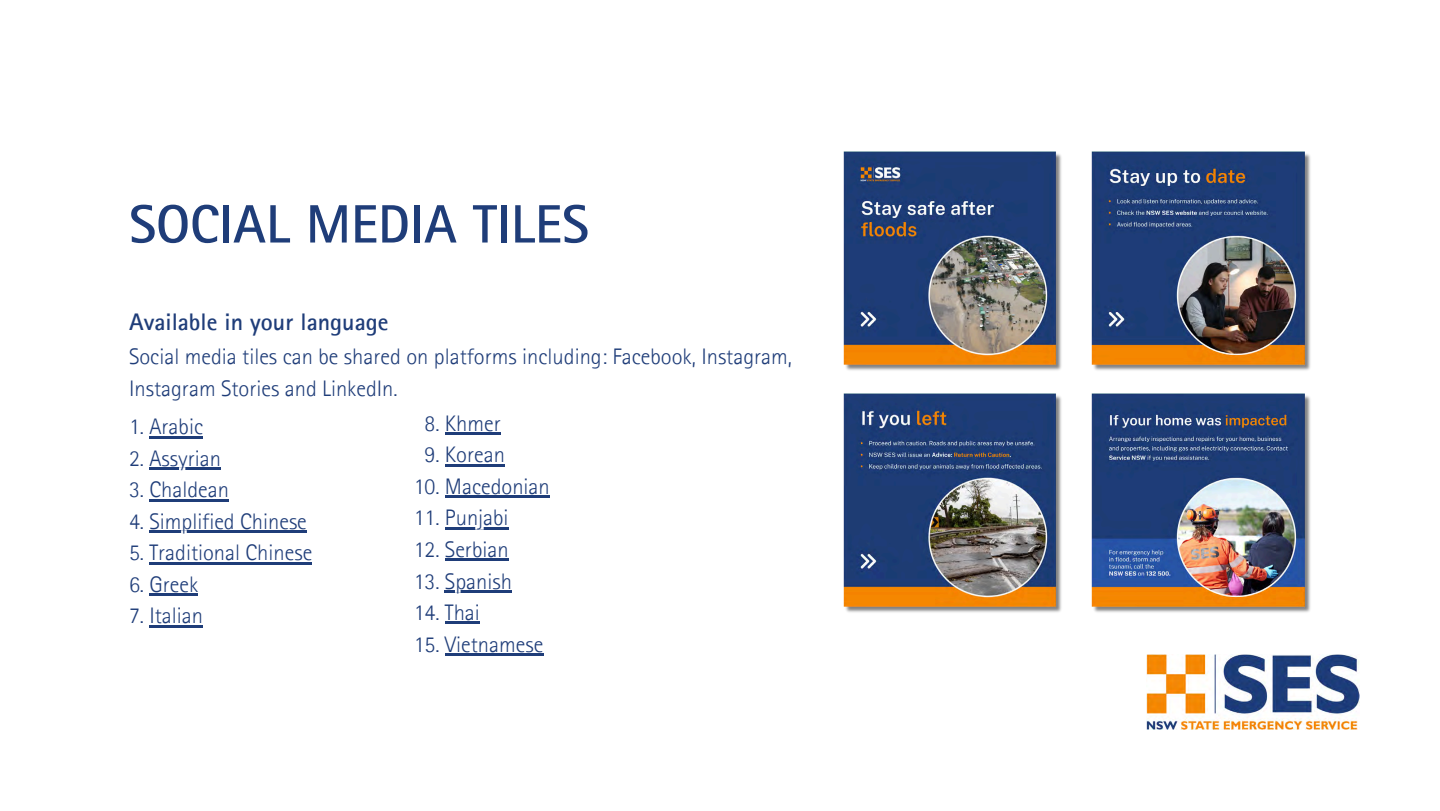
<style>
.page{position:relative;width:1440px;height:811px;background:#fff}
.page>*{position:absolute;margin:0;border:0;box-sizing:border-box;transform-origin:0 0}
.t1{font:700 54px "Rotis Sans Serif Pro";color:#1f3d79}
.t2{font:700 24px "Rotis Sans Serif Pro";color:#1f3d79}
.t3{font:300 22.5px/31.5px "Rotis Sans Serif Pro";color:#1f3d79}
</style>
<div class="page">
<img style="left:1091px;top:393px;width:220px;height:220px">
<img style="left:1147px;top:654px;width:212px;height:75px">
<hr style="left:445px;top:432px;width:56px;height:2px;background:#1f3d79">
<hr style="left:445px;top:464px;width:60px;height:2px;background:#1f3d79">
<hr style="left:445px;top:495px;width:105px;height:2px;background:#1f3d79">
<hr style="left:445px;top:527px;width:64px;height:2px;background:#1f3d79">
<hr style="left:445px;top:558px;width:64px;height:2px;background:#1f3d79">
<hr style="left:445px;top:590px;width:67px;height:2px;background:#1f3d79">
<hr style="left:445px;top:621px;width:35px;height:2px;background:#1f3d79">
<hr style="left:445px;top:653px;width:98px;height:2px;background:#1f3d79">
<hr style="left:149px;top:435px;width:54px;height:3px;background:#1f3d79">
<hr style="left:149px;top:467px;width:72px;height:2px;background:#1f3d79">
<hr style="left:149px;top:498px;width:80px;height:3px;background:#1f3d79">
<hr style="left:149px;top:530px;width:158px;height:2px;background:#1f3d79">
<hr style="left:149px;top:561px;width:163px;height:3px;background:#1f3d79">
<hr style="left:149px;top:593px;width:49px;height:2px;background:#1f3d79">
<hr style="left:149px;top:624px;width:54px;height:3px;background:#1f3d79">
<img style="left:843px;top:393px;width:219px;height:220px">
<img style="left:1091px;top:151px;width:220px;height:220px">
<img style="left:843px;top:152px;width:219px;height:219px">
<h1 class="t1" style="left:129px;top:204px;width:461px">SOCIAL MEDIA TILES</h1>
<h2 class="t2" style="left:129px;top:313px;width:261px">Available in your language</h2>
<p class="t3" style="left:129px;top:344px;width:665px">Social media tiles can be shared on platforms including: Facebook, Instagram,<br>Instagram Stories and LinkedIn.</p>
<p class="t3" style="left:425px;top:410px;width:78px">8. Khmer</p>
<p class="t3" style="left:425px;top:442px;width:82px">9. Korean</p>
<p class="t3" style="left:414px;top:473px;width:138px">10. Macedonian</p>
<p class="t3" style="left:414px;top:505px;width:96px">11. Punjabi</p>
<p class="t3" style="left:414px;top:536px;width:96px">12. Serbian</p>
<p class="t3" style="left:414px;top:568px;width:100px">13. Spanish</p>
<p class="t3" style="left:414px;top:599px;width:68px">14. Thai</p>
<p class="t3" style="left:414px;top:631px;width:131px">15. Vietnamese</p>
<p class="t3" style="left:129px;top:414px;width:76px">1. Arabic</p>
<p class="t3" style="left:129px;top:445px;width:94px">2. Assyrian</p>
<p class="t3" style="left:129px;top:477px;width:101px">3. Chaldean</p>
<p class="t3" style="left:129px;top:508px;width:179px">4. Simplified Chinese</p>
<p class="t3" style="left:129px;top:540px;width:185px">5. Traditional Chinese</p>
<p class="t3" style="left:129px;top:571px;width:71px">6. Greek</p>
<p class="t3" style="left:129px;top:603px;width:76px">7. Italian</p>
</div>
